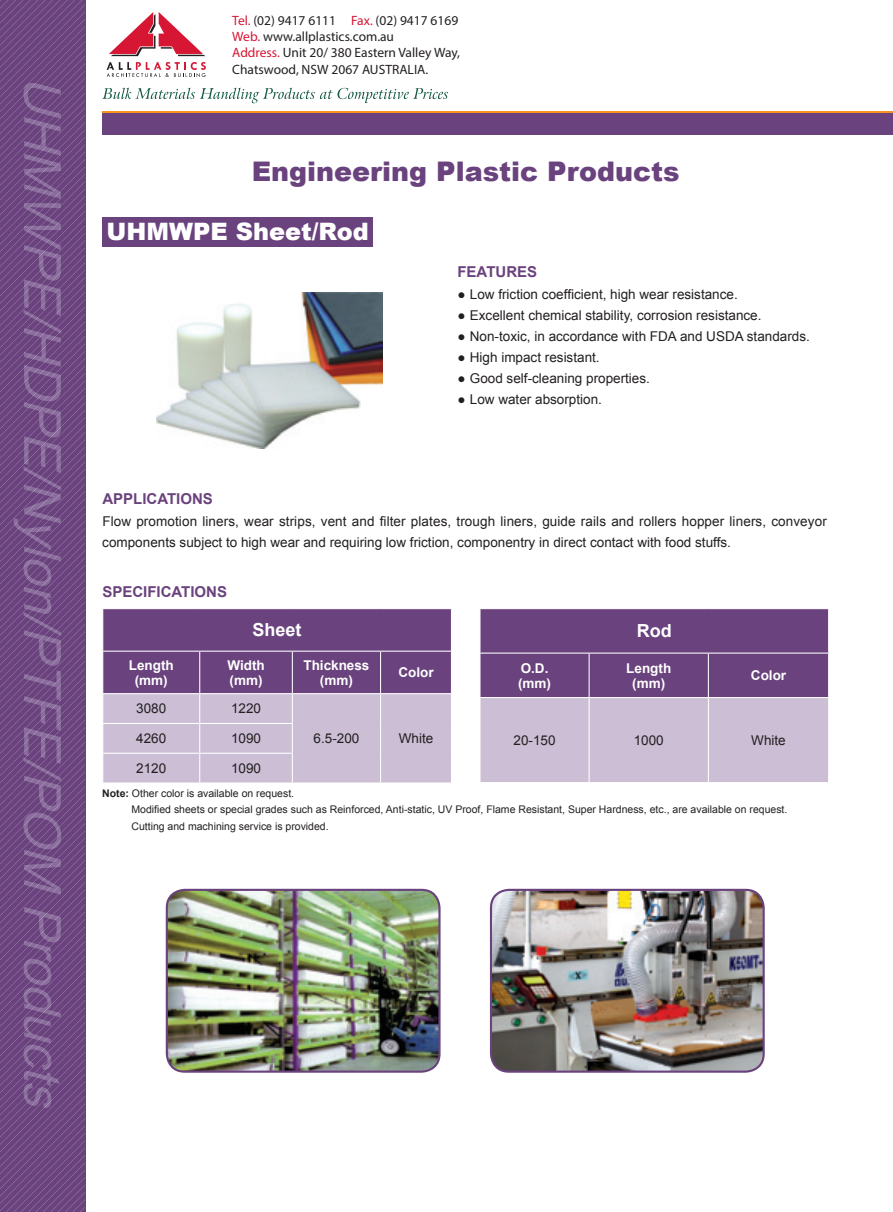
<style>
.page{position:relative;width:893px;height:1212px;background:#fff}
.page>*{position:absolute;margin:0;border:0;box-sizing:border-box;transform-origin:0 0}
.t1{font:italic 51.3px "Arial";color:#8a6d9d}
.t2{font:900 27px "Arial";color:#6a427d}
.t3{font:900 24px "Arial";color:#fff}
.t4{font:700 18px "Arial";color:#fff}
.t5{font:700 15px "Arial";color:#6a427d}
.t6{font:13.5px/21px "Arial";color:#231f20}
.t7{font:13.5px/16.2px "Myriad Pro";color:#231f20}
.t8{font:700 13.5px/15px "Arial";color:#fff;text-align:center}
.t9{font:10.5px/16.5px "Arial";color:#231f20}
.s1{color:#d71634}
.s2{font-weight:700}
</style>
<div class="page">
<hr style="left:102px;top:111px;width:791px;height:3px;background:#f7931d">
<svg style="left:102px;top:88px;width:346px;height:15px"></svg>
<svg style="left:0;top:0;width:85px;height:1212px;background:#6e4781"></svg>
<img style="left:156px;top:293px;width:226px;height:155px">
<svg style="left:480px;top:609px;width:348px;height:173px;background:#9a80a8"></svg>
<hr style="left:479px;top:652px;width:110px;height:2px;background:#fff">
<hr style="left:589px;top:652px;width:119px;height:2px;background:#fff">
<hr style="left:589px;top:654px;width:1px;height:43px;background:#fff">
<hr style="left:708px;top:652px;width:121px;height:2px;background:#fff">
<hr style="left:708px;top:654px;width:1px;height:43px;background:#fff">
<hr style="left:479px;top:697px;width:110px;height:1px;background:#fff">
<hr style="left:589px;top:697px;width:119px;height:1px;background:#fff">
<hr style="left:589px;top:698px;width:1px;height:84px;background:#fff">
<hr style="left:708px;top:697px;width:121px;height:1px;background:#fff">
<hr style="left:708px;top:698px;width:1px;height:84px;background:#fff">
<svg style="left:102px;top:609px;width:350px;height:173px;background:#9f86ad"></svg>
<img style="left:167px;top:890px;width:271px;height:181px">
<div style="left:166px;top:889px;width:275px;height:184px;border:2px solid #6a427d;border-radius:18px"></div>
<img style="left:491px;top:890px;width:271px;height:181px">
<div style="left:490px;top:889px;width:275px;height:184px;border:2px solid #6a427d;border-radius:18px"></div>
<div style="left:102px;top:113px;width:791px;height:21px;background:#6a427d"></div>
<div style="left:102px;top:217px;width:271px;height:30px;background:#6a427d"></div>
<svg style="left:109px;top:12px;width:96px;height:44px"></svg>
<svg style="left:107px;top:62px;width:99px;height:15px"></svg>
<h1 class="t1" style="left:76px;top:76px;width:1049px;rotate:90deg">UHMWPE/HDPE/Nylon/PTFE/POM Products</h1>
<p class="t7" style="left:232px;top:12px;width:229px"><span class="s1">Tel.</span> (02) 9417 6111 <span class="s1">Fax.</span> (02) 9417 6169<br><span class="s1">Web.</span> www.allplastics.com.au<br><span class="s1">Address.</span> Unit 20/ 380 Eastern Valley Way, Chatswood, NSW 2067 AUSTRALIA.</p>
<h2 class="t2" style="left:252px;top:151px;width:429px">Engineering Plastic Products</h2>
<h3 class="t3" style="left:107px;top:214px;width:264px">UHMWPE Sheet/Rod</h3>
<p class="t5" style="left:457px;top:261px;width:81px">FEATURES</p>
<p class="t6" style="left:457px;top:284px;width:282px">● Low friction coefficient, high wear resistance.</p>
<p class="t6" style="left:457px;top:305px;width:306px">● Excellent chemical stability, corrosion resistance.</p>
<p class="t6" style="left:457px;top:326px;width:354px">● Non-toxic, in accordance with FDA and USDA standards.</p>
<p class="t6" style="left:457px;top:347px;width:144px">● High impact resistant.</p>
<p class="t6" style="left:457px;top:368px;width:194px">● Good self-cleaning properties.</p>
<p class="t6" style="left:457px;top:389px;width:146px">● Low water absorption.</p>
<p class="t5" style="left:102px;top:488px;width:112px">APPLICATIONS</p>
<p class="t6" style="left:102px;top:511px;width:726px">Flow promotion liners, wear strips, vent and filter plates, trough liners, guide rails and rollers hopper liners, conveyor components subject to high wear and requiring low friction, componentry in direct contact with food stuffs.</p>
<p class="t5" style="left:102px;top:582px;width:126px">SPECIFICATIONS</p>
<h3 class="t4" style="left:253px;top:618px;width:51px">Sheet</h3>
<p class="t8" style="left:129px;top:658px;width:46px">Length (mm)</p>
<p class="t8" style="left:227px;top:658px;width:39px;text-align:left">Width (mm)</p>
<p class="t8" style="left:303px;top:658px;width:68px">Thickness (mm)</p>
<p class="t8" style="left:398px;top:665px;width:37px">Color</p>
<p class="t6" style="left:136px;top:698px;width:32px">3080</p>
<p class="t6" style="left:231px;top:698px;width:32px">1220</p>
<p class="t6" style="left:136px;top:728px;width:32px">4260</p>
<p class="t6" style="left:231px;top:728px;width:32px">1090</p>
<p class="t6" style="left:314px;top:728px;width:47px">6.5-200</p>
<p class="t6" style="left:399px;top:728px;width:36px">White</p>
<p class="t6" style="left:136px;top:758px;width:32px">2120</p>
<p class="t6" style="left:231px;top:758px;width:32px">1090</p>
<h3 class="t4" style="left:637px;top:619px;width:36px">Rod</h3>
<p class="t8" style="left:518px;top:661px;width:34px;text-align:left">O.D. (mm)</p>
<p class="t8" style="left:626px;top:661px;width:46px">Length (mm)</p>
<p class="t8" style="left:751px;top:668px;width:37px">Color</p>
<p class="t6" style="left:514px;top:730px;width:44px">20-150</p>
<p class="t6" style="left:634px;top:730px;width:32px">1000</p>
<p class="t6" style="left:751px;top:730px;width:36px">White</p>
<p class="t9" style="left:131px;top:785px;width:657px;text-indent:-29px"><span class="s2">Note:</span> Other color is available on request.<br>Modified sheets or special grades such as Reinforced, Anti-static, UV Proof, Flame Resistant, Super Hardness, etc., are available on request.<br>Cutting and machining service is provided.</p>
</div>
